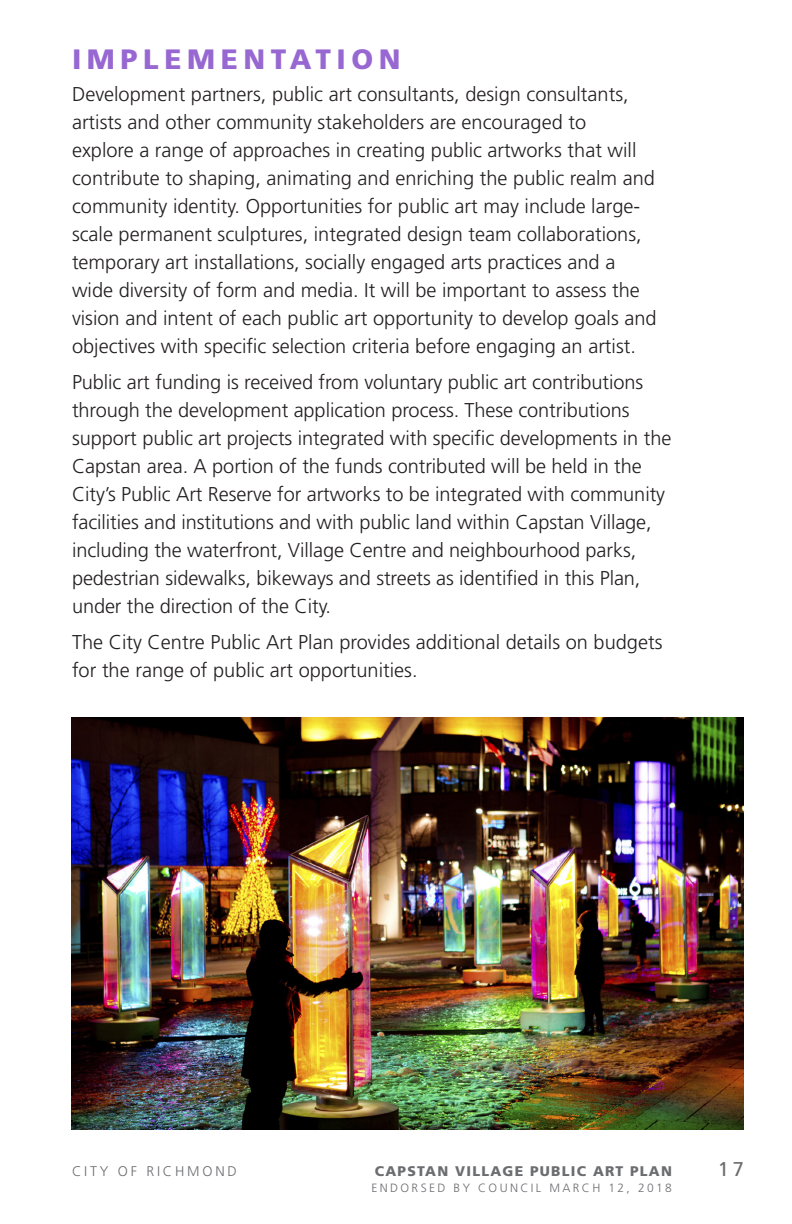
<style>
.page{position:relative;width:792px;height:1224px;background:#fff}
.page>*{position:absolute;margin:0;border:0;box-sizing:border-box;transform-origin:0 0}
.Heading{font:900 28px "Frutiger LT Std";letter-spacing:.2em;color:#9768d1}
.Body_Copy{font:300 20px/28px "Frutiger LT Std";letter-spacing:-.005em;color:#231f20}
.Body_Copy__First_Par{font:300 20px/28px "Frutiger LT Std";color:#231f20}
.t1{font:20px "Frutiger LT Std";color:#6c6d70}
.t2{font:900 14px "Frutiger LT Std";letter-spacing:.09em;color:#6c6d70}
.t3{font:300 14px "Frutiger LT Std";letter-spacing:.2em;color:#6c6d70}
.t4{font:300 12px "Frutiger LT Std";letter-spacing:.2em;color:#6c6d70}
</style>
<div class="page">
<img style="left:72px;top:717px;width:672px;height:413px">
<p class="Heading" style="left:72px;top:42px;width:330px">IMPLEMENTATION</p>
<p class="Body_Copy__First_Par" style="left:72px;top:80px;width:586px">Development partners, public art consultants, design consultants, artists and other community stakeholders are encouraged to<br>explore a range of approaches in creating public artworks that will contribute to shaping, animating and enriching the public realm and community identity. Opportunities for public art may include large&shy;scale permanent sculptures, integrated design team collaborations, temporary art installations, socially engaged arts practices and a wide diversity of form and media. It will be important to assess the vision and intent of each public art opportunity to develop goals and objectives with specific selection criteria before engaging an artist.</p>
<p class="Body_Copy" style="left:72px;top:368px;width:601px">Public art funding is received from voluntary public art contributions through the development application process. These contributions support public art projects integrated with specific developments in the Capstan area. A portion of the funds contributed will be held in the City’s Public Art Reserve for artworks to be integrated with community facilities and institutions and with public land within Capstan Village, including the waterfront, Village Centre and neighbourhood parks, pedestrian sidewalks, bikeways and streets as identified in this Plan, under the direction of the City.</p>
<p class="Body_Copy" style="left:72px;top:628px;width:592px">The City Centre Public Art Plan provides additional details on budgets for the range of public art opportunities.</p>
<p class="t3" style="left:72px;top:1163px;width:166px">CITY OF RICHMOND</p>
<p class="t2" style="left:375px;top:1163px;width:299px">CAPSTAN VILLAGE PUBLIC ART PLAN</p>
<p class="t1" style="left:718px;top:1157px;width:28px">17</p>
<p class="t4" style="left:371px;top:1181px;width:302px">ENDORSED BY COUNCIL MARCH 12, 2018</p>
</div>
